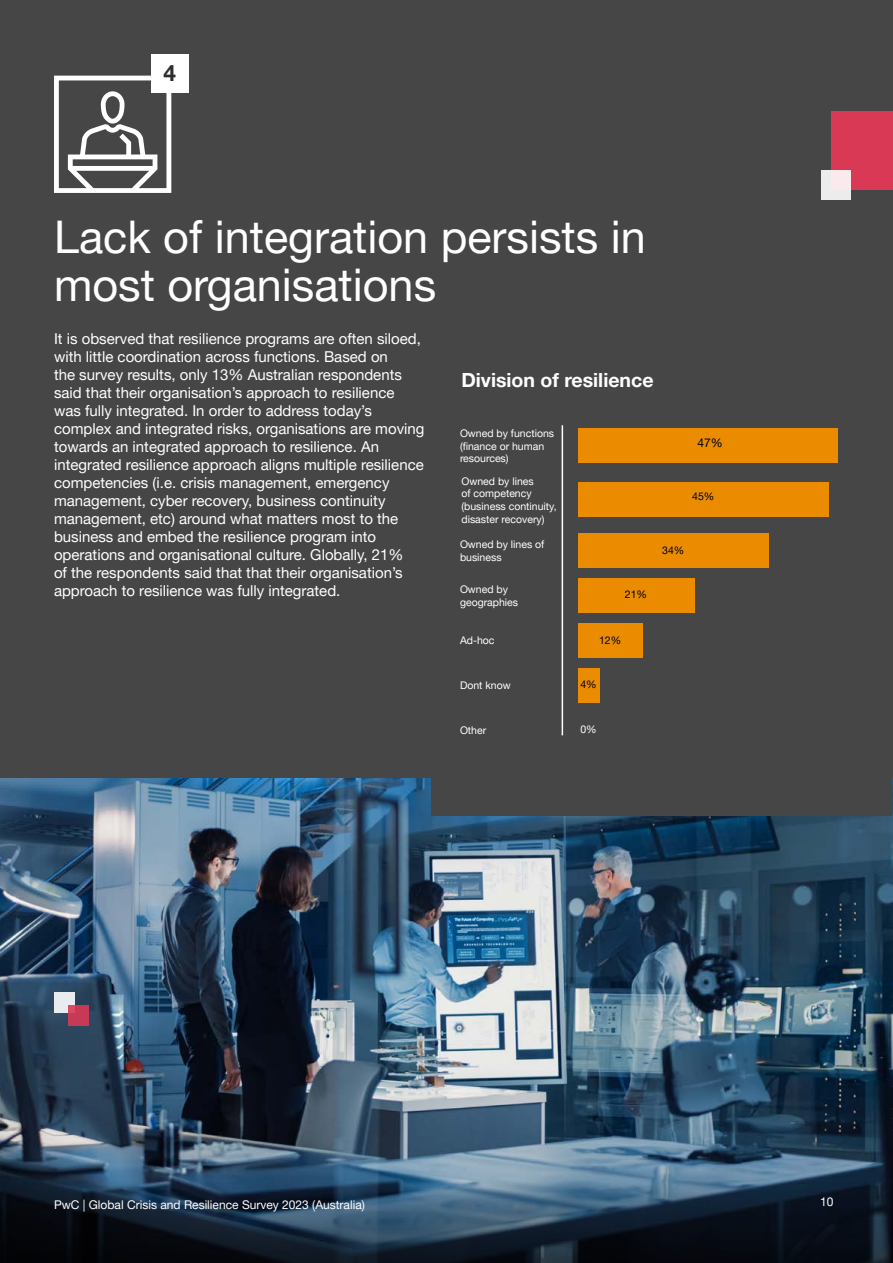
<style>
.page{position:relative;width:893px;height:1263px;background:#fff}
.page>*{position:absolute;margin:0;border:0;box-sizing:border-box;transform-origin:0 0}
.t1{font:45px/48px "Helvetica Neue LT Pro";color:#fff}
.t2{font:700 22.5px "Helvetica Neue LT Pro";color:#2d2d2d}
.t3{font:700 19.5px "Helvetica Neue LT Pro";color:#fff}
.t4{font:15px/18px "Helvetica Neue LT Pro";color:#fff}
.t5{font:12px "Helvetica Neue LT Pro";color:#fff}
.t6{font:12px "Helvetica Neue LT Pro";color:#000}
.t7{font:10.5px/12.6px "Helvetica Neue LT Pro";color:#fff}
.t8{font:10.5px "Helvetica Neue LT Pro";color:#000}
</style>
<div class="page">
<img style="left:0;top:778px;width:893px;height:485px">
<div style="left:431px;top:759px;width:460px;height:57px;background:#464646"></div>
<svg style="left:1px;top:1143px;width:892px;height:120px;background:#2b4053"></svg>
<div style="left:0;top:0;width:893px;height:778px;background:#464646"></div>
<div style="left:578px;top:429px;width:260px;height:34px;background:#eb8c00"></div>
<div style="left:578px;top:483px;width:251px;height:34px;background:#eb8c00"></div>
<div style="left:578px;top:533px;width:191px;height:35px;background:#eb8c00"></div>
<div style="left:578px;top:578px;width:116px;height:35px;background:#eb8c00"></div>
<div style="left:578px;top:623px;width:64px;height:35px;background:#eb8c00"></div>
<div style="left:578px;top:668px;width:21px;height:35px;background:#eb8c00"></div>
<div style="left:831px;top:111px;width:62px;height:78px;background:#d93954"></div>
<svg style="left:821px;top:171px;width:29px;height:29px"></svg>
<div style="left:54px;top:992px;width:21px;height:21px;background:#e9ecee"></div>
<svg style="left:68px;top:1006px;width:20px;height:20px"></svg>
<hr style="left:562px;top:425px;width:1px;height:310px;background:#fff">
<svg style="left:54px;top:76px;width:117px;height:117px"></svg>
<div style="left:151px;top:54px;width:38px;height:39px;background:#fff"></div>
<h2 class="t2" style="left:164px;top:59px;width:14px">4</h2>
<h1 class="t1" style="left:54px;top:212px;width:593px">Lack of integration persists in most organisations</h1>
<p class="t4" style="left:54px;top:329px;width:372px">It is observed that resilience programs are often siloed, with little coordination across functions. Based on<br>the survey results, only 13% Australian respondents said that their organisation’s approach to resilience was fully integrated. In order to address today’s complex and integrated risks, organisations are moving towards an integrated approach to resilience. An integrated resilience approach aligns multiple resilience competencies (i.e. crisis management, emergency management, cyber recovery, business continuity management, etc) around what matters most to the business and embed the resilience program into operations and organisational culture. Globally, 21%<br>of the respondents said that that their organisation’s approach to resilience was fully integrated.</p>
<h3 class="t3" style="left:461px;top:368px;width:194px">Division of resilience</h3>
<p class="t7" style="left:460px;top:427px;width:96px">Owned by functions (finance or human resources)</p>
<p class="t6" style="left:697px;top:435px;width:27px">47%</p>
<p class="t7" style="left:461px;top:474px;width:97px">Owned by lines<br>of competency (business continuity, disaster recovery)</p>
<p class="t8" style="left:692px;top:490px;width:24px">45%</p>
<p class="t7" style="left:460px;top:538px;width:86px">Owned by lines of business</p>
<p class="t8" style="left:662px;top:544px;width:24px">34%</p>
<p class="t7" style="left:460px;top:583px;width:60px">Owned by geographies</p>
<p class="t8" style="left:625px;top:588px;width:24px">21%</p>
<p class="t7" style="left:460px;top:634px;width:36px">Ad-hoc</p>
<p class="t8" style="left:599px;top:634px;width:24px">12%</p>
<p class="t7" style="left:460px;top:679px;width:52px">Dont know</p>
<p class="t8" style="left:580px;top:678px;width:18px">4%</p>
<p class="t7" style="left:460px;top:724px;width:28px">Other</p>
<p class="t7" style="left:580px;top:723px;width:18px">0%</p>
<p class="t5" style="left:54px;top:1197px;width:312px">PwC | Global Crisis and Resilience Survey 2023 (Australia)</p>
<p class="t5" style="left:820px;top:1195px;width:15px">10</p>
</div>
